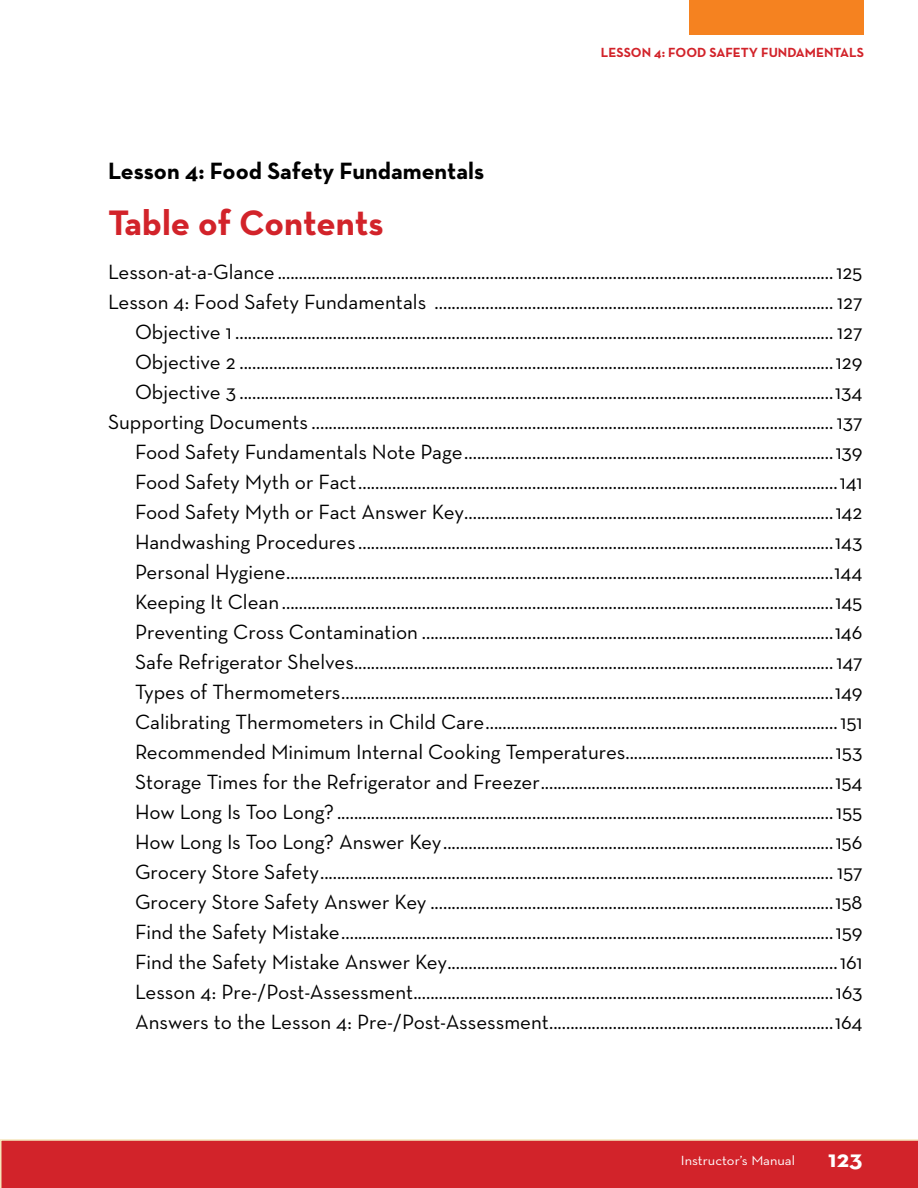
<style>
.page{position:relative;width:918px;height:1188px;background:#fff}
.page>*{position:absolute;margin:0;border:0;box-sizing:border-box;transform-origin:0 0}
.body_copy{font:700 36px "Neutra Text";color:#d2232a}
.body_copy-2{font:700 24px "Neutra Text";color:#000}
.t1{font:700 24px "Neutra Text";color:#fff;scale:1.07 1}
.IM_TOC{font:21px "Neutra Text";color:#000}
.t2{font:700 13.5px "Neutra Text";color:#d2232a}
.t3{font:13.5px "Neutra Text";color:#fff;scale:1.07 1}
</style>
<div class="page">
<div style="left:0;top:1139px;width:918px;height:49px;background:#d2232a"></div>
<div style="left:689px;top:0;width:175px;height:35px;background:#f58220"></div>
<p class="t2" style="left:601px;top:44px;width:265px">LESSON 4: FOOD SAFETY FUNDAMENTALS</p>
<p class="body_copy-2" style="left:108px;top:156px;width:378px">Lesson 4: Food Safety Fundamentals</p>
<p class="body_copy" style="left:108px;top:201px;width:277px">Table of Contents</p>
<p class="IM_TOC" style="left:108px;top:259px;width:756px">Lesson-at-a-Glance ................................................................................................................................... 125</p>
<p class="IM_TOC" style="left:108px;top:289px;width:756px">Lesson 4: Food Safety Fundamentals .............................................................................................. 127</p>
<p class="IM_TOC" style="left:135px;top:319px;width:729px">Objective 1 ............................................................................................................................................. 127</p>
<p class="IM_TOC" style="left:135px;top:349px;width:729px">Objective 2 ............................................................................................................................................129</p>
<p class="IM_TOC" style="left:135px;top:379px;width:729px">Objective 3 ............................................................................................................................................134</p>
<p class="IM_TOC" style="left:108px;top:409px;width:756px">Supporting Documents ........................................................................................................................... 137</p>
<p class="IM_TOC" style="left:135px;top:439px;width:729px">Food Safety Fundamentals Note Page.......................................................................................139</p>
<p class="IM_TOC" style="left:135px;top:469px;width:729px">Food Safety Myth or Fact.................................................................................................................141</p>
<p class="IM_TOC" style="left:135px;top:499px;width:729px">Food Safety Myth or Fact Answer Key.......................................................................................142</p>
<p class="IM_TOC" style="left:135px;top:529px;width:729px">Handwashing Procedures ................................................................................................................143</p>
<p class="IM_TOC" style="left:135px;top:559px;width:729px">Personal Hygiene.................................................................................................................................144</p>
<p class="IM_TOC" style="left:135px;top:589px;width:729px">Keeping It Clean ..................................................................................................................................145</p>
<p class="IM_TOC" style="left:135px;top:619px;width:729px">Preventing Cross Contamination .................................................................................................146</p>
<p class="IM_TOC" style="left:135px;top:649px;width:729px">Safe Refrigerator Shelves................................................................................................................. 147</p>
<p class="IM_TOC" style="left:135px;top:679px;width:729px">Types of Thermometers....................................................................................................................149</p>
<p class="IM_TOC" style="left:135px;top:709px;width:729px">Calibrating Thermometers in Child Care...................................................................................151</p>
<p class="IM_TOC" style="left:135px;top:739px;width:729px">Recommended Minimum Internal Cooking Temperatures.................................................153</p>
<p class="IM_TOC" style="left:135px;top:769px;width:729px">Storage Times for the Refrigerator and Freezer.....................................................................154</p>
<p class="IM_TOC" style="left:135px;top:799px;width:729px">How Long Is Too Long? .....................................................................................................................155</p>
<p class="IM_TOC" style="left:135px;top:829px;width:729px">How Long Is Too Long? Answer Key............................................................................................156</p>
<p class="IM_TOC" style="left:135px;top:859px;width:729px">Grocery Store Safety......................................................................................................................... 157</p>
<p class="IM_TOC" style="left:135px;top:889px;width:729px">Grocery Store Safety Answer Key ...............................................................................................158</p>
<p class="IM_TOC" style="left:135px;top:919px;width:729px">Find the Safety Mistake....................................................................................................................159</p>
<p class="IM_TOC" style="left:135px;top:949px;width:729px">Find the Safety Mistake Answer Key............................................................................................161</p>
<p class="IM_TOC" style="left:135px;top:979px;width:729px">Lesson 4: Pre-/Post-Assessment...................................................................................................163</p>
<p class="IM_TOC" style="left:135px;top:1009px;width:729px">Answers to the Lesson 4: Pre-/Post-Assessment...................................................................164</p>
<p class="t3" style="left:681px;top:1152px;width:108px">Instructor’s Manual</p>
<p class="t1" style="left:828px;top:1143px;width:34px">123</p>
</div>
